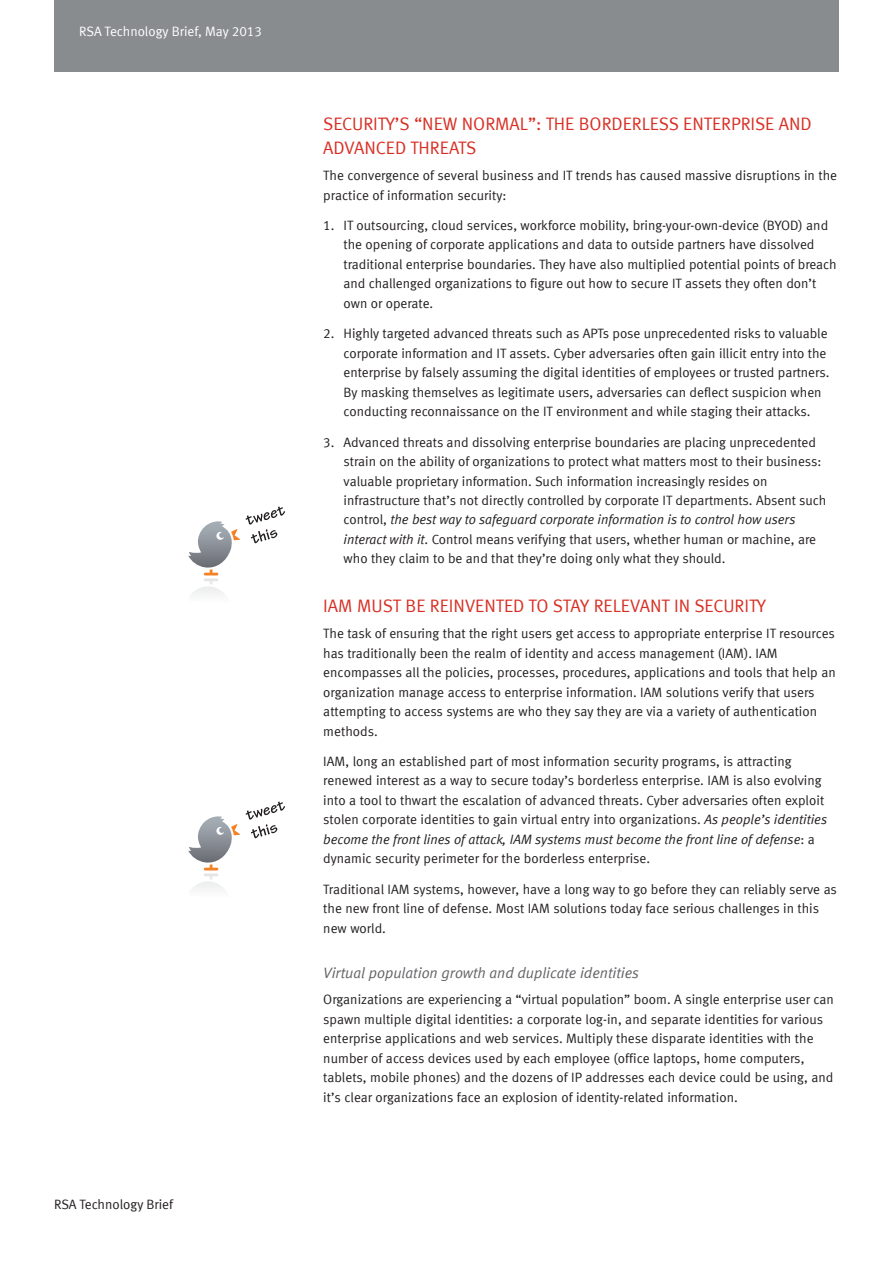
<style>
.page{position:relative;width:893px;height:1263px;background:#fff}
.page>*{position:absolute;margin:0;border:0;box-sizing:border-box;transform-origin:0 0}
.Subhead_1{font:18px/24px "Meta Normal LF";color:#d82f24}
.Subhead_2{font:italic 15px "Meta Normal LF";color:#636366}
.Body_Copy{font:13.5px/19.5px "Meta Normal LF";letter-spacing:.005em;color:#231f20}
.Body_Copy_number_bul{font:13.5px/19.5px "Meta Normal LF";color:#231f20}
.t1{font:13.5px "Meta Normal LF";color:#fff}
.s1{font-style:italic}
</style>
<div class="page">
<div style="left:54px;top:0;width:785px;height:72px;background:#888c8f"></div>
<svg style="left:188px;top:816px;width:52px;height:74px"></svg>
<svg style="left:246px;top:802px;width:39px;height:36px"></svg>
<svg style="left:188px;top:521px;width:52px;height:74px"></svg>
<svg style="left:246px;top:507px;width:39px;height:36px"></svg>
<p class="t1" style="left:79px;top:23px;width:184px">RSA Technology Brief, May 2013</p>
<p class="Body_Copy_number_bul" style="left:54px;top:1194px;width:121px">RSA Technology Brief</p>
<p class="Subhead_1" style="left:323px;top:111px;width:490px">SECURITY’S “NEW NORMAL”: THE BORDERLESS ENTERPRISE AND<br>ADVANCED THREATS</p>
<p class="Body_Copy" style="left:323px;top:165px;width:515px">The convergence of several business and IT trends has caused massive disruptions in the practice of information security:</p>
<p class="Body_Copy_number_bul" style="left:344px;top:215px;width:495px;text-indent:-20px">1. IT outsourcing, cloud services, workforce mobility, bring-your-own-device (BYOD) and the opening of corporate applications and data to outside partners have dissolved traditional enterprise boundaries. They have also multiplied potential points of breach and challenged organizations to figure out how to secure IT assets they often don’t own or operate.</p>
<p class="Body_Copy_number_bul" style="left:344px;top:324px;width:487px;text-indent:-20px">2. Highly targeted advanced threats such as APTs pose unprecedented risks to valuable corporate information and IT assets. Cyber adversaries often gain illicit entry into the enterprise by falsely assuming the digital identities of employees or trusted partners.<br>By masking themselves as legitimate users, adversaries can deflect suspicion when conducting reconnaissance on the IT environment and while staging their attacks.</p>
<p class="Body_Copy_number_bul" style="left:344px;top:432px;width:484px;text-indent:-20px">3. Advanced threats and dissolving enterprise boundaries are placing unprecedented strain on the ability of organizations to protect what matters most to their business: valuable proprietary information. Such information increasingly resides on infrastructure that’s not directly controlled by corporate IT departments. Absent such control, <span class="s1">the best way to safeguard corporate information is to control how users interact with it</span>. Control means verifying that users, whether human or machine, are who they claim to be and that they’re doing only what they should.</p>
<p class="Subhead_1" style="left:323px;top:593px;width:444px">IAM MUST BE REINVENTED TO STAY RELEVANT IN SECURITY</p>
<p class="Body_Copy" style="left:323px;top:623px;width:514px">The task of ensuring that the right users get access to appropriate enterprise IT resources has traditionally been the realm of identity and access management (IAM). IAM encompasses all the policies, processes, procedures, applications and tools that help an organization manage access to enterprise information. IAM solutions verify that users attempting to access systems are who they say they are via a variety of authentication methods.</p>
<p class="Body_Copy" style="left:323px;top:751px;width:505px">IAM, long an established part of most information security programs, is attracting renewed interest as a way to secure today’s borderless enterprise. IAM is also evolving into a tool to thwart the escalation of advanced threats. Cyber adversaries often exploit stolen corporate identities to gain virtual entry into organizations. <span class="s1">As people’s identities become the front lines of attack, IAM systems must become the front line of defense</span>: a dynamic security perimeter for the borderless enterprise.</p>
<p class="Body_Copy" style="left:323px;top:879px;width:515px">Traditional IAM systems, however, have a long way to go before they can reliably serve as the new front line of defense. Most IAM solutions today face serious challenges in this new world.</p>
<p class="Subhead_2" style="left:323px;top:964px;width:317px">Virtual population growth and duplicate identities</p>
<p class="Body_Copy" style="left:323px;top:990px;width:512px">Organizations are experiencing a “virtual population” boom. A single enterprise user can spawn multiple digital identities: a corporate log-in, and separate identities for various enterprise applications and web services. Multiply these disparate identities with the number of access devices used by each employee (office laptops, home computers, tablets, mobile phones) and the dozens of IP addresses each device could be using, and it’s clear organizations face an explosion of identity-related information.</p>
</div>
